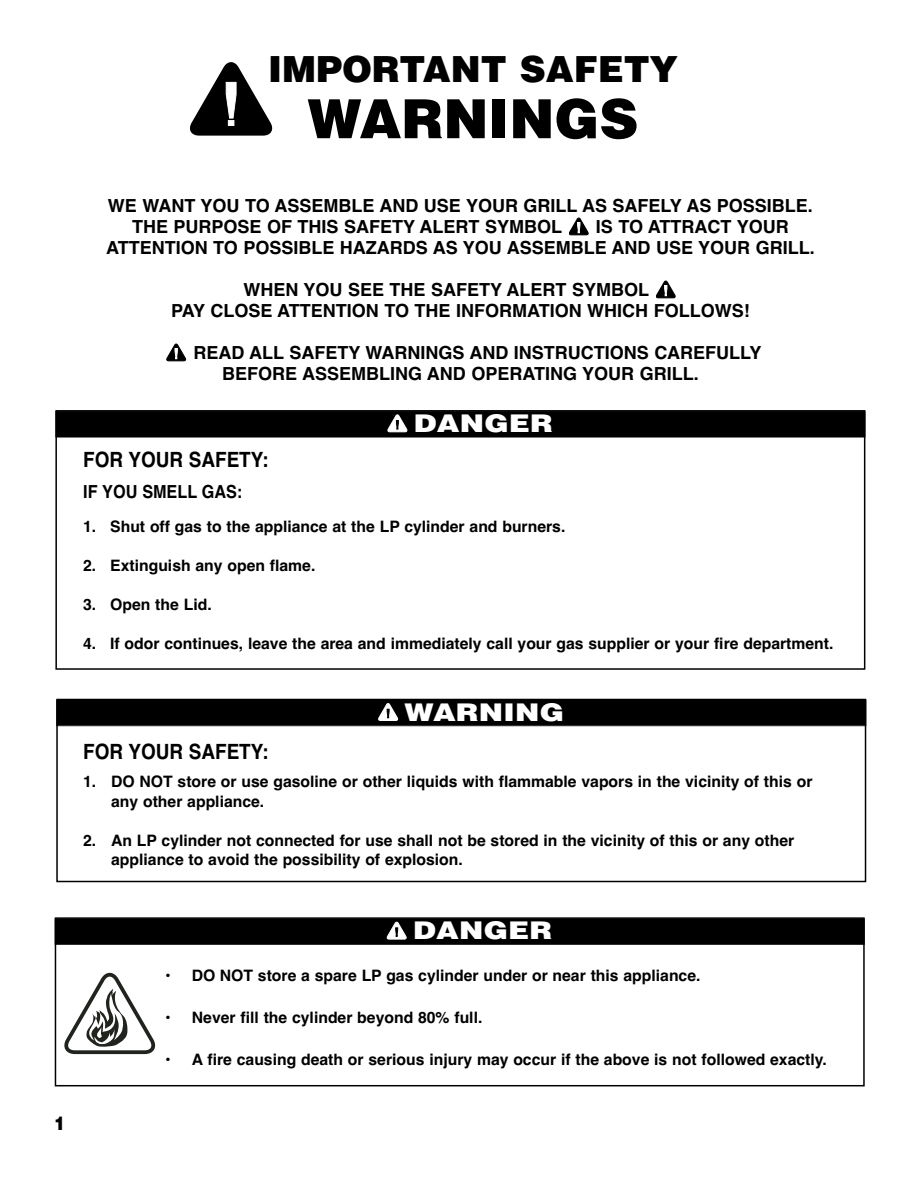
<style>
.page{position:relative;width:918px;height:1188px;background:#fff}
.page>*{position:absolute;margin:0;border:0;box-sizing:border-box;transform-origin:0 0}
.t1{font:900 54px "Helvetica";color:#000}
.t2{font:900 36px "Helvetica";color:#000}
.t3{font:900 24.3px "Helvetica";letter-spacing:.005em;color:#fff;scale:1.2 1}
.t4{font:700 21px "Helvetica";color:#000;scale:.9 1}
.t5{font:900 18.75px "Helvetica";color:#000;scale:.9 1}
.t6{font:700 18px/21px "Helvetica";color:#000}
.t7{font:700 18px "Helvetica";color:#000;scale:.9 1}
.t8{font:700 15.75px/19.5px "Helvetica";color:#000}
</style>
<div class="page">
<svg style="left:166px;top:344px;width:20px;height:17px"></svg>
<svg style="left:656px;top:281px;width:20px;height:17px"></svg>
<svg style="left:569px;top:218px;width:20px;height:17px"></svg>
<svg style="left:55px;top:410px;width:812px;height:473px"></svg>
<div style="left:56px;top:412px;width:808px;height:25px;background:#000"></div>
<div style="left:55px;top:411px;width:810px;height:26px;border:1px solid #000"></div>
<svg style="left:387px;top:415px;width:21px;height:17px"></svg>
<div style="left:57px;top:701px;width:808px;height:24px;background:#000"></div>
<div style="left:56px;top:700px;width:810px;height:26px;border:1px solid #000"></div>
<svg style="left:378px;top:703px;width:21px;height:18px"></svg>
<svg style="left:190px;top:62px;width:83px;height:74px"></svg>
<div style="left:55px;top:917px;width:810px;height:169px;border:2px solid #000"></div>
<div style="left:56px;top:919px;width:808px;height:25px;background:#000"></div>
<div style="left:55px;top:918px;width:810px;height:27px;border:1px solid #000"></div>
<svg style="left:387px;top:922px;width:20px;height:17px"></svg>
<svg style="left:64px;top:973px;width:91px;height:82px"></svg>
<h2 class="t2" style="left:268px;top:56px;width:411px">IMPORTANT SAFETY</h2>
<h1 class="t1" style="left:307px;top:99px;width:332px">WARNINGS</h1>
<p class="t5" style="left:54px;top:1116px;width:14px">1</p>
<p class="t6" style="left:132px;top:197px;width:682px;text-indent:-24px">WE WANT YOU TO ASSEMBLE AND USE YOUR GRILL AS SAFELY AS POSSIBLE.<br>THE PURPOSE OF THIS SAFETY ALERT SYMBOL</p>
<p class="t6" style="left:106px;top:218px;width:710px;text-indent:490px">IS TO ATTRACT YOUR<br>ATTENTION TO POSSIBLE HAZARDS AS YOU ASSEMBLE AND USE YOUR GRILL.</p>
<p class="t6" style="left:171px;top:281px;width:580px;text-indent:72px">WHEN YOU SEE THE SAFETY ALERT SYMBOL<br>PAY CLOSE ATTENTION TO THE INFORMATION WHICH FOLLOWS!</p>
<p class="t6" style="left:222px;top:344px;width:541px;text-indent:-29px">READ ALL SAFETY WARNINGS AND INSTRUCTIONS CAREFULLY<br>BEFORE ASSEMBLING AND OPERATING YOUR GRILL.</p>
<h3 class="t3" style="left:414px;top:415px;width:117px">DANGER</h3>
<h3 class="t4" style="left:83px;top:452px;width:207px">FOR YOUR SAFETY:</h3>
<p class="t7" style="left:83px;top:485px;width:178px">IF YOU SMELL GAS:</p>
<p class="t8" style="left:83px;top:518px;width:484px">1. Shut off gas to the appliance at the LP cylinder and burners.</p>
<p class="t8" style="left:83px;top:557px;width:234px">2. Extinguish any open flame.</p>
<p class="t8" style="left:83px;top:596px;width:130px">3. Open the Lid.</p>
<p class="t8" style="left:83px;top:635px;width:752px">4. If odor continues, leave the area and immediately call your gas supplier or your fire department.</p>
<h3 class="t3" style="left:405px;top:703px;width:134px">WARNING</h3>
<h3 class="t4" style="left:83px;top:744px;width:207px">FOR YOUR SAFETY:</h3>
<p class="t8" style="left:111px;top:773px;width:703px;text-indent:-28px">1. DO NOT store or use gasoline or other liquids with flammable vapors in the vicinity of this or any other appliance.</p>
<p class="t8" style="left:111px;top:832px;width:685px;text-indent:-28px">2. An LP cylinder not connected for use shall not be stored in the vicinity of this or any other appliance to avoid the possibility of explosion.</p>
<h3 class="t3" style="left:413px;top:922px;width:117px">DANGER</h3>
<p class="t8" style="left:164px;top:967px;width:538px">• DO NOT store a spare LP gas cylinder under or near this appliance.</p>
<p class="t8" style="left:164px;top:1009px;width:320px">• Never fill the cylinder beyond 80% full.</p>
<p class="t8" style="left:164px;top:1051px;width:664px">• A fire causing death or serious injury may occur if the above is not followed exactly.</p>
</div>
